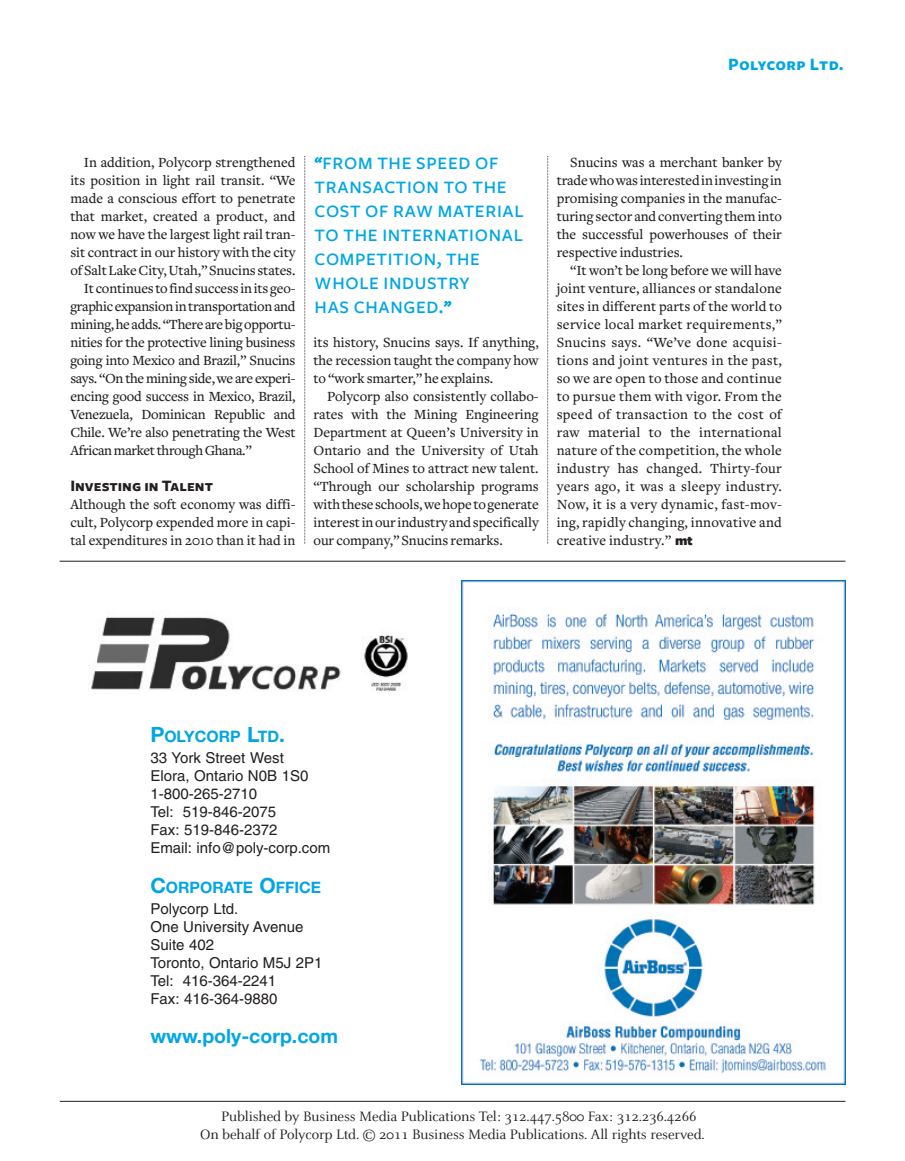
<style>
.page{position:relative;width:905px;height:1161px;background:#fff}
.page>*{position:absolute;margin:0;border:0;box-sizing:border-box;transform-origin:0 0}
.t1{font:24px/24px "Freight Sans Medium SC";color:#00a6e4}
.t2{font:700 19.5px "Helvetica Neue";color:#00a6e4}
.t3{font:18px "Freight Sans Bold SC";letter-spacing:.015em;color:#00a6e4}
.t4{font:16.5px "Freight Sans Bold SC";color:#231f20}
.t5{font:700 15.75px "Helvetica Neue";color:#00a6e4}
.t6{font:15px/18px "Helvetica";color:#231f20}
.t7{font:15px/18px "Celeste";letter-spacing:-.01em;color:#231f20}
.t8{font:500 14.55px/18px "Freight Text";letter-spacing:-.005em;color:#231f20;text-align:justify}
.s1{font-size:16.5px}
.s2{font-family:"Freight Sans";font-weight:900;font-size:14.1px}
.s3{font-size:21px}
</style>
<div class="page">
<hr style="left:60px;top:561px;width:785px;height:1px;background:#231f20">
<svg style="left:304px;top:156px;width:1px;height:388px"></svg>
<svg style="left:547px;top:156px;width:1px;height:388px"></svg>
<img style="left:461px;top:580px;width:384px;height:504px">
<img style="left:89px;top:611px;width:252px;height:79px">
<img style="left:362px;top:634px;width:46px;height:57px">
<hr style="left:60px;top:1101px;width:785px;height:1px;background:#231f20">
<p class="t3" style="left:728px;top:53px;width:117px">Polycorp Ltd.</p>
<p class="t8" style="left:84px;top:153px;width:213px">In addition, Polycorp strengthened</p>
<p class="t8" style="left:70px;top:171px;width:227px">its position in light rail transit. “We</p>
<p class="t8" style="left:70px;top:189px;width:227px">made a conscious effort to penetrate</p>
<p class="t8" style="left:70px;top:207px;width:227px">that market, created a product, and</p>
<p class="t8" style="left:70px;top:225px;width:227px">now we have the largest light rail tran-</p>
<p class="t8" style="left:70px;top:243px;width:227px">sit contract in our history with the city</p>
<p class="t8" style="left:70px;top:261px;width:227px">ofSaltLakeCity,Utah,”Snucins states.</p>
<p class="t8" style="left:84px;top:279px;width:213px">Itcontinues tofindsuccess initsgeo-</p>
<p class="t8" style="left:70px;top:297px;width:227px">graphicexpansionintransportationand</p>
<p class="t8" style="left:70px;top:315px;width:227px">mining,headds. “Therearebigopportu-</p>
<p class="t8" style="left:70px;top:333px;width:227px">nities for the protective lining business</p>
<p class="t8" style="left:70px;top:351px;width:227px">going into Mexico and Brazil,” Snucins</p>
<p class="t8" style="left:70px;top:369px;width:227px">says. “Onthemining side,we are experi-</p>
<p class="t8" style="left:70px;top:387px;width:227px">encing good success in Mexico, Brazil,</p>
<p class="t8" style="left:70px;top:405px;width:227px">Venezuela, Dominican Republic and</p>
<p class="t8" style="left:70px;top:423px;width:227px">Chile. We’re also penetrating the West</p>
<p class="t8" style="left:70px;top:441px;width:183px">AfricanmarketthroughGhana.”</p>
<p class="t4" style="left:70px;top:475px;width:144px">Investing in Talent</p>
<p class="t8" style="left:70px;top:495px;width:227px">Although the soft economy was diffi&shy;cult, Polycorp expended more in capi&shy;tal expenditures in 2010 than it had in</p>
<h1 class="t1" style="left:314px;top:148px;width:211px"><span class="s1">“</span>from the speed of transaction to the cost of raw material to the international competition, the whole industry<br>has changed.<span class="s1">”</span></h1>
<p class="t8" style="left:313px;top:333px;width:227px">its history, Snucins says. If anything, the recession taught the company how to “work smarter,” he explains.</p>
<p class="t8" style="left:313px;top:387px;width:227px;text-indent:13px">Polycorp also consistently collabo&shy;rates with the Mining Engineering Department at Queen’s University in Ontario and the University of Utah School of Mines to attract new talent. “Through our scholarship programs withtheseschools,wehopetogenerate interestinourindustryandspecifically our company,” Snucins remarks.</p>
<p class="t8" style="left:556px;top:153px;width:227px;text-indent:13px">Snucins was a merchant banker by tradewhowas interestedininvestingin promising companies in the manufac&shy;turing sector and converting them into the successful powerhouses of their respective industries.</p>
<p class="t8" style="left:556px;top:261px;width:227px;text-indent:14px">“It won’t be long before we will have joint venture, alliances or standalone sites in different parts of the world to service local market requirements,” Snucins says. “We’ve done acquisi&shy;tions and joint ventures in the past, so we are open to those and continue to pursue them with vigor. From the speed of transaction to the cost of raw material to the international nature of the competition, the whole industry has changed. Thirty-four years ago, it was a sleepy industry.<br>Now, it is a very dynamic, fast-mov&shy;ing, rapidly changing, innovative and creative industry.” <span class="s2">mt</span></p>
<p class="t5" style="left:150px;top:731px;width:136px"><span class="s3">P</span>OLYCORP <span class="s3">L</span>TD<span class="s3">.</span></p>
<p class="t6" style="left:150px;top:750px;width:181px">33 York Street West<br>Elora, Ontario N0B 1S0<br>1-800-265-2710<br>Tel: 519-846-2075<br>Fax: 519-846-2372<br>Email: info@poly-corp.com</p>
<p class="t5" style="left:150px;top:882px;width:172px"><span class="s3">C</span>ORPORATE <span class="s3">O</span>FFICE</p>
<p class="t6" style="left:150px;top:902px;width:174px">Polycorp Ltd.<br>One University Avenue<br>Suite 402<br>Toronto, Ontario M5J 2P1<br>Tel: 416-364-2241<br>Fax: 416-364-9880</p>
<h2 class="t2" style="left:150px;top:1029px;width:189px">www.poly-corp.com</h2>
<p class="t7" style="left:200px;top:1107px;width:506px;text-indent:21px">Published by Business Media Publications Tel: 312.447.5800 Fax: 312.236.4266<br>On behalf of Polycorp Ltd. © 2011 Business Media Publications. All rights reserved.</p>
</div>
